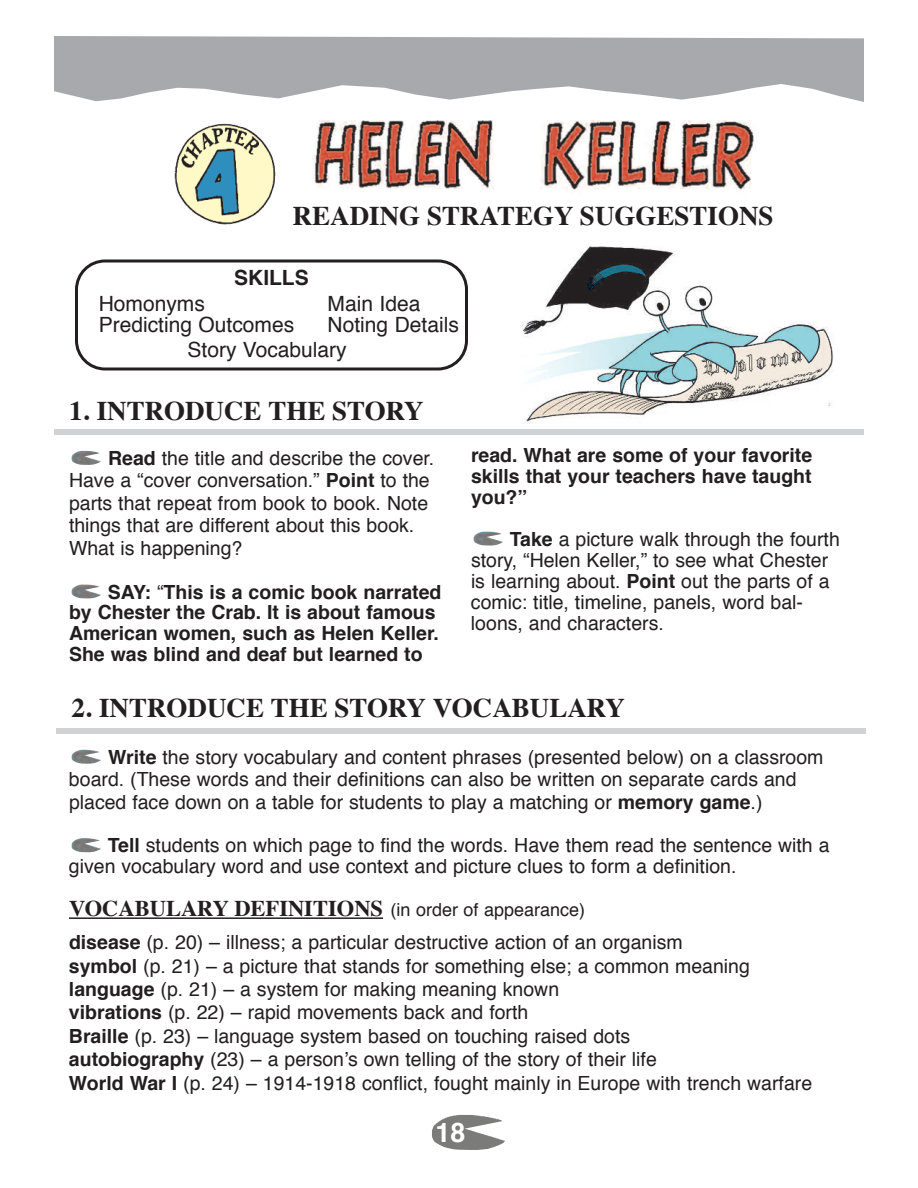
<style>
.page{position:relative;width:918px;height:1188px;background:#fff}
.page>*{position:absolute;margin:0;border:0;box-sizing:border-box;transform-origin:0 0}
.t1{font:700 27px "Times";color:#231f20}
.t2{font:700 27px "Helvetica";color:#fff}
.t3{font:700 22.5px "Times";color:#231f20}
.t4{font:21px/25.5px "Helvetica";color:#231f20}
.t5{font:700 21px "Helvetica";color:#231f20}
.t6{font:19.5px/22.5px "Helvetica";color:#231f20}
.t7{font:700 19.5px/21px "Helvetica";color:#231f20}
.s1{font-weight:700}
.s2{font-weight:400}
.s3{font-family:"Helvetica";font-weight:400;font-size:18px}
</style>
<div class="page">
<img style="left:522px;top:246px;width:312px;height:178px">
<img style="left:71px;top:584px;width:29px;height:14px">
<img style="left:71px;top:451px;width:29px;height:14px">
<img style="left:473px;top:531px;width:29px;height:15px">
<svg style="left:75px;top:260px;width:393px;height:110px"></svg>
<div style="left:54px;top:429px;width:810px;height:6px;background:#d1d2d4"></div>
<div style="left:56px;top:728px;width:810px;height:6px;background:#d1d2d4"></div>
<hr style="left:69px;top:917px;width:314px;height:2px;background:#231f20">
<img style="left:71px;top:838px;width:29px;height:14px">
<img style="left:71px;top:750px;width:29px;height:14px">
<svg style="left:54px;top:36px;width:810px;height:66px;fill:#a8a9ad"></svg>
<img style="left:174px;top:123px;width:102px;height:102px">
<img style="left:432px;top:1115px;width:73px;height:35px">
<img style="left:314px;top:120px;width:440px;height:70px">
<h1 class="t1" style="left:293px;top:205px;width:482px">READING STRATEGY SUGGESTIONS</h1>
<p class="t5" style="left:234px;top:269px;width:76px">SKILLS</p>
<p class="t4" style="left:99px;top:292px;width:108px">Homonyms</p>
<p class="t4" style="left:328px;top:292px;width:94px">Main Idea</p>
<p class="t4" style="left:99px;top:313px;width:197px">Predicting Outcomes</p>
<p class="t4" style="left:187px;top:313px;width:273px;text-indent:140px">Noting Details<br>Story Vocabulary</p>
<h1 class="t1" style="left:69px;top:400px;width:356px">1. INTRODUCE THE STORY</h1>
<p class="t6" style="left:69px;top:448px;width:367px;text-indent:39px"><span class="s1">Read</span> the title and describe the cover.<br>Have a “cover conversation.” <span class="s1">Point</span> to the parts that repeat from book to book. Note things that are different about this book.<br>What is happening?</p>
<p class="t7" style="left:69px;top:583px;width:374px;text-indent:39px">SAY: <span class="s2">“</span>This is a comic book narrated by Chester the Crab. It is about famous American women, such as Helen Keller.<br>She was blind and deaf but learned to</p>
<p class="t7" style="left:471px;top:446px;width:343px;text-align:justify">read. What are some of your favorite skills that your teachers have taught you?”</p>
<p class="t6" style="left:471px;top:530px;width:370px;line-height:21px;text-indent:39px"><span class="s1">Take</span> a picture walk through the fourth story, “Helen Keller,” to see what Chester is learning about. <span class="s1">Point</span> out the parts of a comic: title, timeline, panels, word bal&shy;loons, and characters.</p>
<h1 class="t1" style="left:71px;top:697px;width:555px">2. INTRODUCE THE STORY VOCABULARY</h1>
<p class="t6" style="left:69px;top:747px;width:756px;text-indent:39px"><span class="s1">Write</span> the story vocabulary and content phrases (presented below) on a classroom board. (These words and their definitions can also be written on separate cards and placed face down on a table for students to play a matching or <span class="s1">memory game</span>.)</p>
<p class="t6" style="left:69px;top:837px;width:762px;line-height:21px;text-indent:39px"><span class="s1">Tell</span> students on which page to find the words. Have them read the sentence with a given vocabulary word and use context and picture clues to form a definition.</p>
<p class="t3" style="left:69px;top:899px;width:518px">VOCABULARY DEFINITIONS <span class="s3">(in order of appearance)</span></p>
<p class="t6" style="left:69px;top:932px;width:745px;line-height:23.4px"><span class="s1">disease</span> (p. 20) – illness; a particular destructive action of an organism<br><span class="s1">symbol</span> (p. 21) – a picture that stands for something else; a common meaning <span class="s1">language</span> (p. 21) – a system for making meaning known<br><span class="s1">vibrations</span> (p. 22) – rapid movements back and forth<br><span class="s1">Braille</span> (p. 23) – language system based on touching raised dots<br><span class="s1">autobiography</span> (23) – a person’s own telling of the story of their life<br><span class="s1">World War I</span> (p. 24) – 1914-1918 conflict, fought mainly in Europe with trench warfare</p>
<h1 class="t2" style="left:435px;top:1121px;width:32px">18</h1>
</div>
